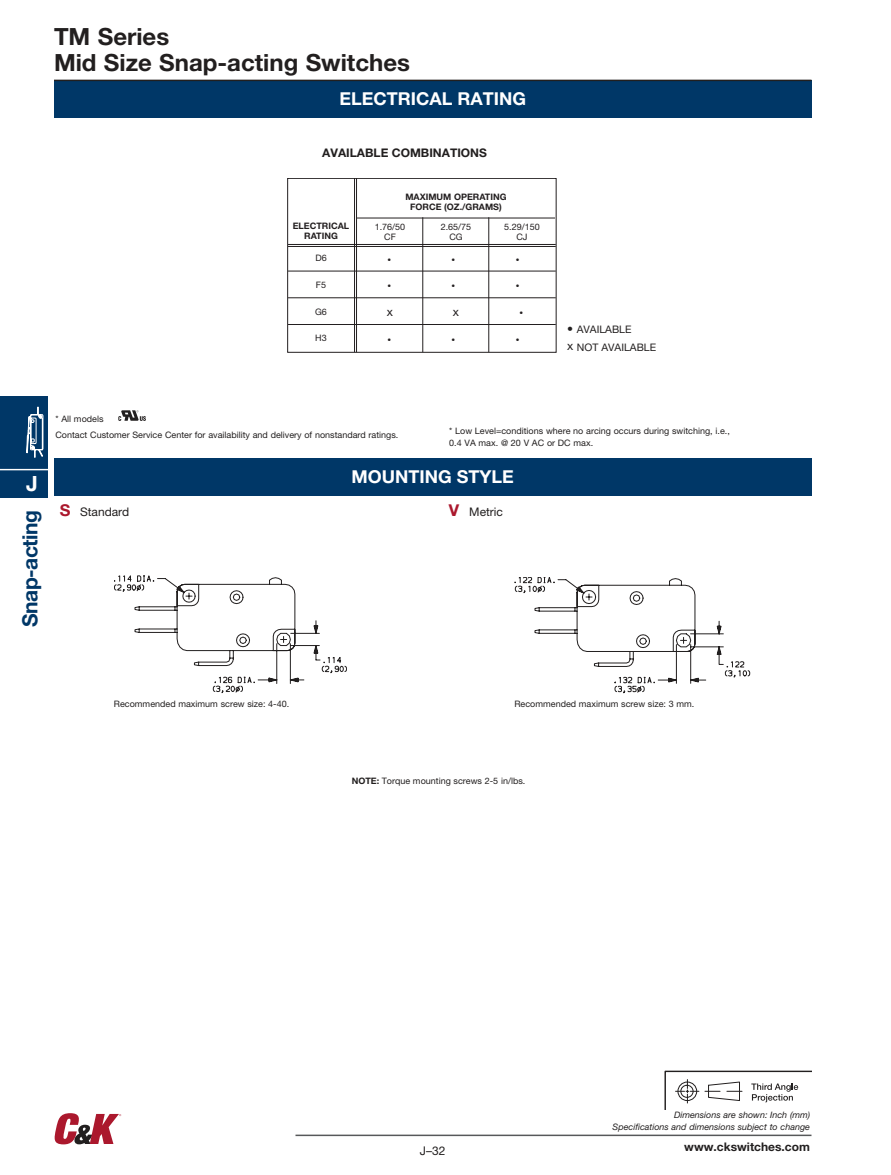
<style>
.page{position:relative;width:891px;height:1175px;background:#fff}
.page>*{position:absolute;margin:0;border:0;box-sizing:border-box;transform-origin:0 0}
.t1{font:700 23.7px/25.2px "Helvetica Neue LT Std";color:#221f1f}
.t2{font:700 21px "Helvetica Neue";letter-spacing:-.025em;color:#003767}
.t3{font:700 21px "Helvetica Neue";color:#fff}
.t4{font:700 17.85px "Helvetica Neue LT Std";color:#fff}
.t5{font:12px "Helvetica Neue LT Std";color:#221f1f}
.t6{font:700 11.85px "Helvetica Neue LT Std";color:#221f1f}
.t7{font:11.85px "Helvetica Neue LT Std";color:#221f1f}
.t8{font:11.85px "Helvetica Neue";color:#231f20}
.t9{font:10.35px/17.9px "Helvetica Neue LT Std";color:#221f1f}
.t10{font:8.85px/16.4px "Helvetica Neue LT Std";color:#221f1f}
.t11{font:italic 8.85px/11.9px "Helvetica Neue LT Std";color:#221f1f;text-align:right}
.t12{font:700 8.85px/10.4px "Helvetica Neue";color:#231f20;text-align:center}
.t13{font:8.85px "Helvetica Neue";color:#231f20}
.s1{font-size:11.85px}
.s2{font-weight:700;font-size:16.35px;color:#ab182d}
.s3{font-weight:700}
</style>
<div class="page">
<div style="left:0;top:395px;width:47px;height:102px;background:#003767"></div>
<hr style="left:0;top:469px;width:47px;height:1px;background:#fff">
<svg style="left:26px;top:406px;width:18px;height:52px"></svg>
<hr style="left:296px;top:1134px;width:516px;height:2px;background:#57585a">
<svg style="left:55px;top:1113px;width:66px;height:31px"></svg>
<svg style="left:664px;top:1070px;width:148px;height:39px"></svg>
<div style="left:54px;top:80px;width:758px;height:37px;background:#003767"></div>
<div style="left:54px;top:458px;width:758px;height:37px;background:#003767"></div>
<svg style="left:114px;top:575px;width:233px;height:118px"></svg>
<svg style="left:514px;top:577px;width:236px;height:116px"></svg>
<hr style="left:54px;top:80px;width:758px;height:1px;background:#221f1f">
<svg style="left:118px;top:410px;width:28px;height:11px"></svg>
<hr style="left:288px;top:244px;width:268px;height:1px;background:#231f20">
<hr style="left:288px;top:246px;width:268px;height:1px;background:#231f20">
<hr style="left:288px;top:271px;width:268px;height:1px;background:#231f20">
<hr style="left:288px;top:297px;width:268px;height:1px;background:#231f20">
<hr style="left:288px;top:324px;width:268px;height:1px;background:#231f20">
<hr style="left:357px;top:218px;width:198px;height:1px;background:#231f20">
<div style="left:287px;top:178px;width:270px;height:175px;border:1px solid #231f20"></div>
<hr style="left:356px;top:178px;width:1px;height:174px;background:#231f20">
<hr style="left:354px;top:178px;width:1px;height:174px;background:#231f20">
<hr style="left:488px;top:217px;width:1px;height:135px;background:#231f20">
<hr style="left:422px;top:217px;width:1px;height:135px;background:#231f20">
<h1 class="t1" style="left:54px;top:26px;width:358px">TM Series<br>Mid Size Snap-acting Switches</h1>
<h3 class="t4" style="left:339px;top:92px;width:188px">ELECTRICAL RATING</h3>
<h3 class="t6" style="left:322px;top:148px;width:166px">AVAILABLE COMBINATIONS</h3>
<p class="t12" style="left:293px;top:221px;width:58px">ELECTRICAL<br>RATING</p>
<p class="t12" style="left:405px;top:192px;width:103px">MAXIMUM OPERATING<br>FORCE (OZ./GRAMS)</p>
<p class="t13" style="left:375px;top:221px;width:32px">1.76/50</p>
<p class="t13" style="left:441px;top:221px;width:32px">2.65/75</p>
<p class="t13" style="left:504px;top:221px;width:37px">5.29/150</p>
<p class="t13" style="left:384px;top:232px;width:13px">CF</p>
<p class="t13" style="left:449px;top:232px;width:15px">CG</p>
<p class="t13" style="left:516px;top:232px;width:13px">CJ</p>
<p class="t13" style="left:315px;top:253px;width:13px">D6</p>
<h3 class="t8" style="left:387px;top:253px;width:6px">•</h3>
<h3 class="t8" style="left:451px;top:253px;width:6px">•</h3>
<h3 class="t8" style="left:515px;top:253px;width:6px">•</h3>
<p class="t13" style="left:316px;top:279px;width:12px">F5</p>
<h3 class="t8" style="left:387px;top:279px;width:6px">•</h3>
<h3 class="t8" style="left:451px;top:279px;width:6px">•</h3>
<h3 class="t8" style="left:515px;top:279px;width:6px">•</h3>
<p class="t13" style="left:315px;top:306px;width:13px">G6</p>
<h3 class="t8" style="left:387px;top:304px;width:8px">x</h3>
<h3 class="t8" style="left:453px;top:304px;width:8px">x</h3>
<h3 class="t8" style="left:519px;top:306px;width:6px">•</h3>
<p class="t13" style="left:315px;top:333px;width:13px">H3</p>
<h3 class="t8" style="left:387px;top:333px;width:6px">•</h3>
<h3 class="t8" style="left:451px;top:333px;width:6px">•</h3>
<h3 class="t8" style="left:515px;top:333px;width:6px">•</h3>
<p class="t9" style="left:567px;top:322px;width:91px"><span class="s1">•</span> AVAILABLE<br><span class="s1">x</span> NOT AVAILABLE</p>
<h2 class="t3" style="left:26px;top:476px;width:13px">J</h2>
<h2 class="t2" style="left:22px;top:626px;width:118px;rotate:-90deg">Snap-acting</h2>
<p class="t10" style="left:55px;top:411px;width:344px">* All models<br>Contact Customer Service Center for availability and delivery of nonstandard ratings.</p>
<p class="t10" style="left:449px;top:425px;width:282px;line-height:11.9px">* Low Level=conditions where no arcing occurs during switching, i.e.,<br>0.4 VA max. @ 20 V AC or DC max.</p>
<h3 class="t4" style="left:352px;top:470px;width:164px">MOUNTING STYLE</h3>
<h3 class="t7" style="left:60px;top:507px;width:71px"><span class="s2">S</span> Standard</h3>
<h3 class="t7" style="left:449px;top:507px;width:56px"><span class="s2">V</span> Metric</h3>
<p class="t10" style="left:114px;top:696px;width:177px">Recommended maximum screw size: 4-40.</p>
<p class="t10" style="left:515px;top:696px;width:181px">Recommended maximum screw size: 3 mm.</p>
<p class="t10" style="left:352px;top:773px;width:175px"><span class="s3">NOTE:</span> Torque mounting screws 2-5 in/lbs.</p>
<h3 class="t5" style="left:420px;top:1146px;width:27px">J–32</h3>
<p class="t11" style="left:613px;top:1109px;width:199px">Dimensions are shown: Inch (mm)<br>Specifications and dimensions subject to change</p>
<h3 class="t6" style="left:684px;top:1141px;width:127px">www.ckswitches.com</h3>
</div>
